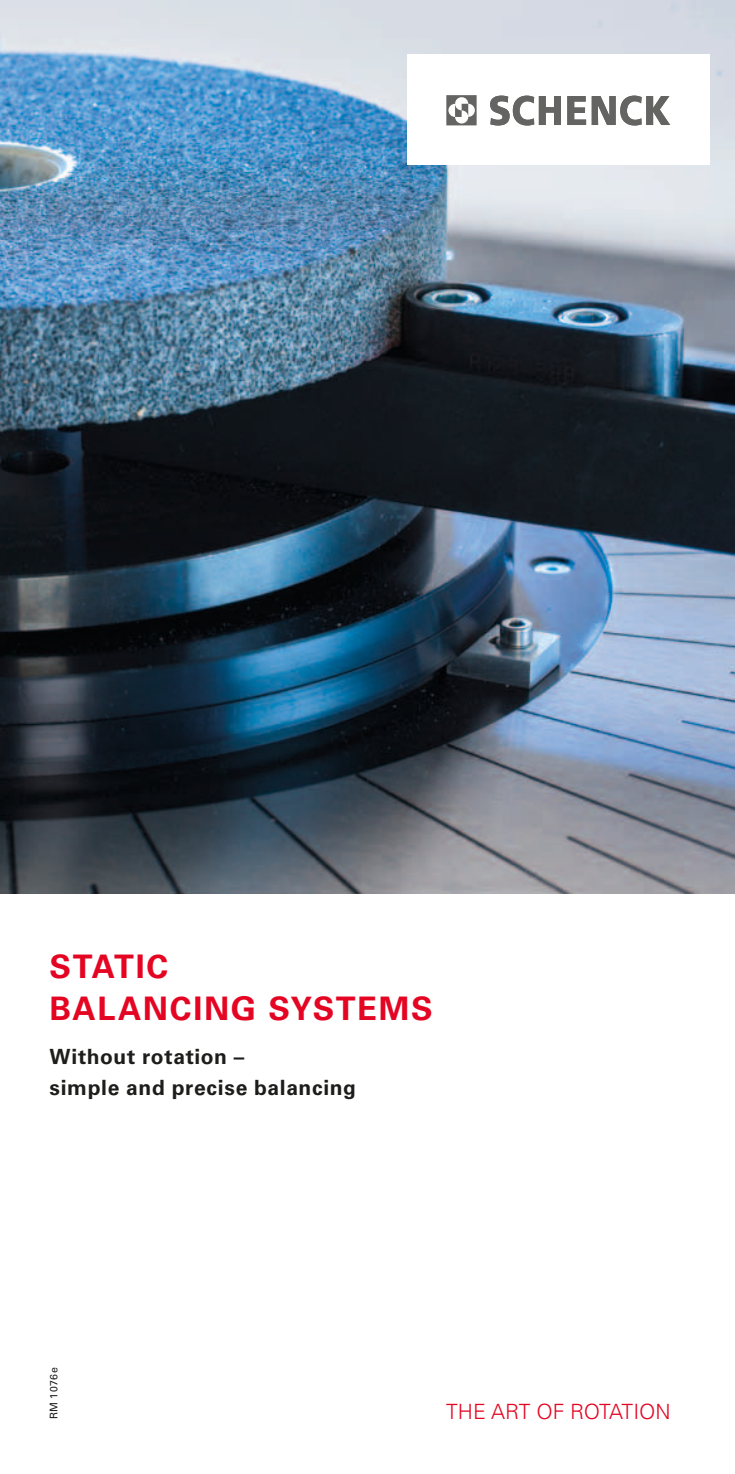
<style>
.page{position:relative;width:735px;height:1474px;background:#fff}
.page>*{position:absolute;margin:0;border:0;box-sizing:border-box;transform-origin:0 0}
.t1{font:700 32.38px/42px "Univers";letter-spacing:.05em;color:#e40522}
.t2{font:700 21px/31.5px "Univers";letter-spacing:.03em;color:#1d1d1b}
.t3{font:300 21px "Univers";color:#e40522}
.t4{font:10.5px "Univers";letter-spacing:.05em;color:#1d1d1b}
</style>
<div class="page">
<img style="left:0;top:0;width:734px;height:893px">
<div style="left:407px;top:55px;width:302px;height:110px;background:#fff"></div>
<svg style="left:490px;top:96px;width:70px;height:29px"></svg>
<svg style="left:567px;top:96px;width:18px;height:29px"></svg>
<svg style="left:591px;top:96px;width:78px;height:29px"></svg>
<svg style="left:446px;top:95px;width:30px;height:30px"></svg>
<h1 class="t1" style="left:50px;top:946px;width:379px">Static<br>Balancing Systems</h1>
<p class="t2" style="left:50px;top:1040px;width:308px">Without rotation –<br>simple and precise balancing</p>
<p class="t4" style="left:48px;top:1419px;width:53px;rotate:-90deg">RM 1076e</p>
<p class="t3" style="left:446px;top:1398px;width:226px">THE ART OF ROTATION</p>
</div>
